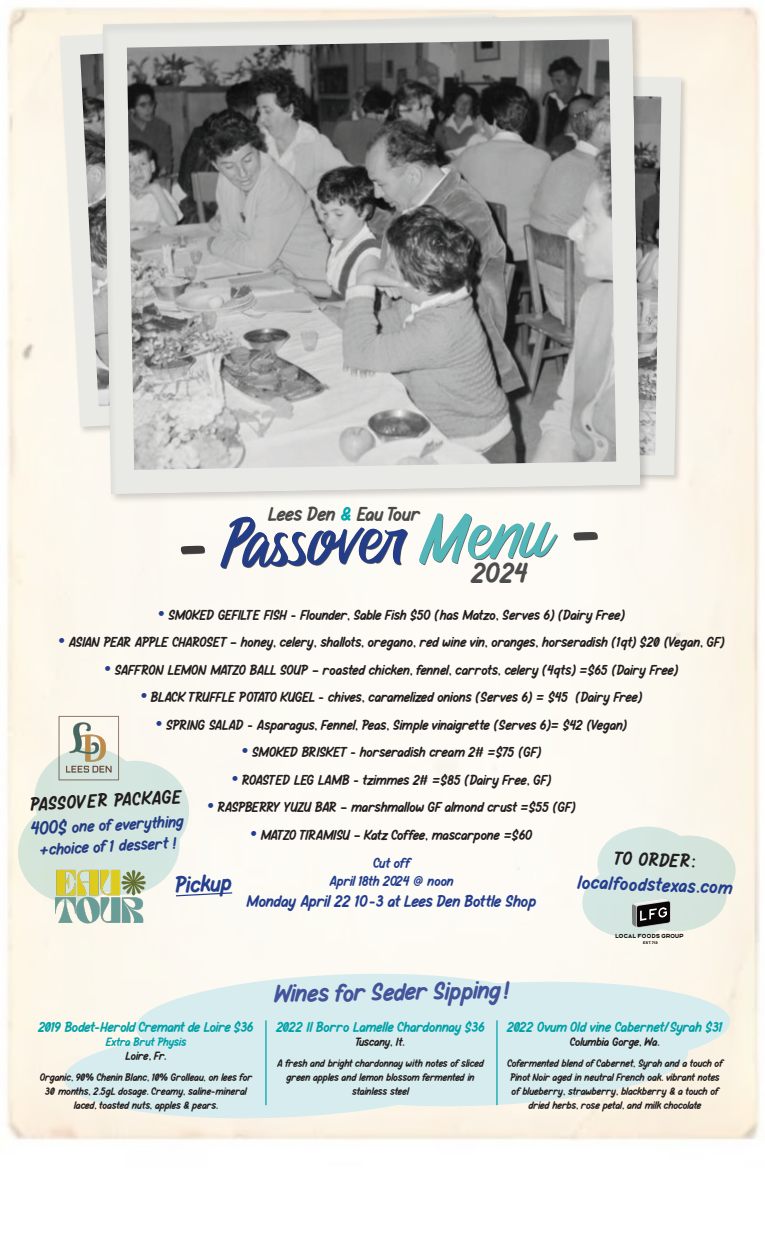
<style>
.page{position:relative;width:765px;height:1260px;background:#fff}
.page>*{position:absolute;margin:0;border:0;box-sizing:border-box;transform-origin:0 0}
.t1{font:75.88px "Local Groceries Script";color:#253f8e}
.t2{font:30.12px "Local Groceries Sans";color:#4e4f50}
.t3{font:26.5px "Local Groceries Sans";color:#43549a}
.t4{font:24.62px "Local Groceries Sans";color:#253f8e}
.t5{font:21px "Local Groceries Sans";letter-spacing:-.01em;color:#4b4c4d}
.t6{font:20px "Local Groceries Sans";color:#231f20}
.t7{font:20px "Local Groceries Sans";color:#253f8e}
.t8{font:17.5px/21px "Local Groceries Sans";color:#253f8e;text-align:center}
.t9{font:15px "Local Groceries Sans";color:#231f20}
.t10{font:15px "Local Groceries Sans";letter-spacing:-.01em;color:#00a2a9}
.t11{font:15px "Local Groceries Sans";color:#253f8e}
.t12{font:12.5px "Local Groceries Sans";letter-spacing:-.015em;color:#231f20}
.t13{font:12.5px "Local Groceries Sans";color:#00a2a9}
.t14{font:11.25px/13.8px "Local Groceries Sans";color:#231f20;text-align:center}
.t15{font:5.62px "Kimmell Font";letter-spacing:.065em;color:#000}
.t16{font:3.5px "Kimmell Font";letter-spacing:.075em;color:#000}
.s1{color:#03acb5}
.s2{color:#3e3e3f}
.s3{color:#54bac1}
.s4{color:#454647}
.s5{font-size:20px;color:#253f8e}
.s6{font-size:20px}
</style>
<div class="page">
<svg style="left:581px;top:825px;width:156px;height:114px;background:#dfeae3"></svg>
<svg style="left:50px;top:5px;width:473px;height:432px;background:#dddbd4"></svg>
<svg style="left:650px;top:60px;width:41px;height:425px;background:#dbd9d4"></svg>
<div style="left:101px;top:13px;width:549px;height:491px;background:#231f20;opacity:.2"></div>
<svg style="left:102px;top:14px;width:539px;height:481px;background:#9f9f9e"></svg>
<svg style="left:17px;top:746px;width:216px;height:158px"></svg>
<img style="left:52px;top:858px;width:102px;height:95px">
<img style="left:53px;top:709px;width:72px;height:79px">
<div style="left:181px;top:514px;width:417px;height:55px;background:#231f20;opacity:.75"></div>
<img style="left:632px;top:899px;width:38px;height:28px">
<img style="left:641px;top:908px;width:26px;height:13px">
<svg style="left:558px;top:978px;width:173px;height:101px;background:#e7efea"></svg>
<svg style="left:63px;top:1021px;width:423px;height:101px;background:#e5efeb"></svg>
<svg style="left:266px;top:1009px;width:423px;height:101px;background:#ddedec"></svg>
<svg style="left:135px;top:970px;width:423px;height:101px;background:#dbedee"></svg>
<hr style="left:265px;top:1020px;width:2px;height:85px;background:#00a2a9">
<hr style="left:496px;top:1020px;width:2px;height:85px;background:#00a2a9">
<h3 class="t5" style="left:268px;top:502px;width:153px">Lees Den <span class="s1">&amp;</span> Eau Tour</h3>
<h1 class="t1" style="left:178px;top:502px;width:420px;rotate:-2deg"><span class="s2">-</span> Passover <span class="s3">Menu</span> <span class="s4">-</span></h1>
<h2 class="t2" style="left:472px;top:556px;width:58px">2O24</h2>
<p class="t9" style="left:158px;top:607px;width:468px"><span class="s5">•</span> SMOKED GEFILTE FISH - Flounder, Sable Fish $5O (has Matzo, Serves 6) (Dairy Free)</p>
<p class="t9" style="left:59px;top:634px;width:667px"><span class="s5">•</span> ASIAN PEAR APPLE CHAROSET – honey, celery, shallots, oregano, red wine vin, oranges, horseradish (1qt) $20 (Vegan, GF)</p>
<p class="t9" style="left:105px;top:662px;width:575px"><span class="s5">•</span> SAFFRON LEMON MATZO BALL SOUP – roasted chicken, fennel, carrots, celery (4qts) =$65 (Dairy Free)</p>
<p class="t9" style="left:141px;top:689px;width:503px"><span class="s5">•</span> BLACK TRUFFLE POTATO KUGEL - chives, caramelized onions (Serves 6) = $45 (Dairy Free)</p>
<p class="t9" style="left:156px;top:717px;width:473px"><span class="s5">•</span> SPRING SALAD - Asparagus, Fennel, Peas, Simple vinaigrette (Serves 6)= $42 (Vegan)</p>
<p class="t9" style="left:242px;top:744px;width:301px"><span class="s5">•</span> SMOKED BRISKET - horseradish cream 2# =$75 (GF)</p>
<p class="t9" style="left:232px;top:772px;width:321px"><span class="s5">•</span> ROASTED LEG LAMB - tzimmes 2# =$85 (Dairy Free, GF)</p>
<p class="t9" style="left:207px;top:799px;width:370px"><span class="s5">•</span> RASPBERRY YUZU BAR – marshmallow GF almond crust =$55 (GF)</p>
<p class="t9" style="left:251px;top:827px;width:283px"><span class="s5">•</span> MATZO TIRAMISU – Katz Coffee, mascarpone =$6O</p>
<p class="t11" style="left:373px;top:855px;width:38px">Cut off</p>
<p class="t11" style="left:330px;top:873px;width:125px">April 18th 2O24 @ noon</p>
<p class="t8" style="left:247px;top:891px;width:291px">Monday April 22 1O -3 at Lees Den Bottle Shop</p>
<h3 class="t6" style="left:30px;top:793px;width:153px;rotate:-3deg">PASSOVER PACKAGE</h3>
<p class="t8" style="left:31px;top:819px;width:154px;rotate:-3deg"><span class="s6">4OO$</span> one of everything +choice of 1 dessert !</p>
<p class="t6" style="left:616px;top:847px;width:83px;rotate:2deg">TO ORDER:</p>
<p class="t7" style="left:578px;top:871px;width:156px;rotate:2deg">localfoodstexas.com</p>
<p class="t16" style="left:643px;top:853px;width:16px">EST.713</p>
<p class="t4" style="left:175px;top:871px;width:58px;rotate:-3deg">Pickup</p>
<p class="t10" style="left:39px;top:1019px;width:216px">2019 Bodet-Herold Cremant de Loire $36</p>
<p class="t13" style="left:106px;top:1035px;width:82px">Extra Brut Physis</p>
<p class="t12" style="left:126px;top:1049px;width:42px">Loire, Fr.</p>
<p class="t14" style="left:40px;top:1071px;width:213px">Organic, 90% Chenin Blanc, 10% Grolleau, on lees for<br>30 months, 2.5gL dosage. Creamy, saline-mineral laced, toasted nuts, apples &amp; pears.</p>
<p class="t3" style="left:275px;top:979px;width:238px;rotate:-1deg">Wines for Seder Sipping!</p>
<p class="t15" style="left:615px;top:933px;width:70px">LOCAL FOODS GROUP</p>
<p class="t16" style="left:643px;top:941px;width:16px">EST.713</p>
<p class="t10" style="left:276px;top:1019px;width:210px">2022 Il Borro Lamelle Chardonnay $36</p>
<p class="t12" style="left:356px;top:1035px;width:50px">Tuscany, It.</p>
<p class="t14" style="left:277px;top:1057px;width:208px">A fresh and bright chardonnay with notes of sliced green apples and lemon blossom fermented in stainless steel</p>
<p class="t10" style="left:507px;top:1019px;width:217px">2022 Ovum Old vine Cabernet/Syrah $31</p>
<p class="t12" style="left:570px;top:1035px;width:91px">Columbia Gorge, Wa.</p>
<p class="t14" style="left:507px;top:1057px;width:217px">Cofermented blend of Cabernet, Syrah and a touch of Pinot Noir aged in neutral French oak. vibrant notes of blueberry, strawberry, blackberry &amp; a touch of dried herbs, rose petal, and milk chocolate</p>
</div>
